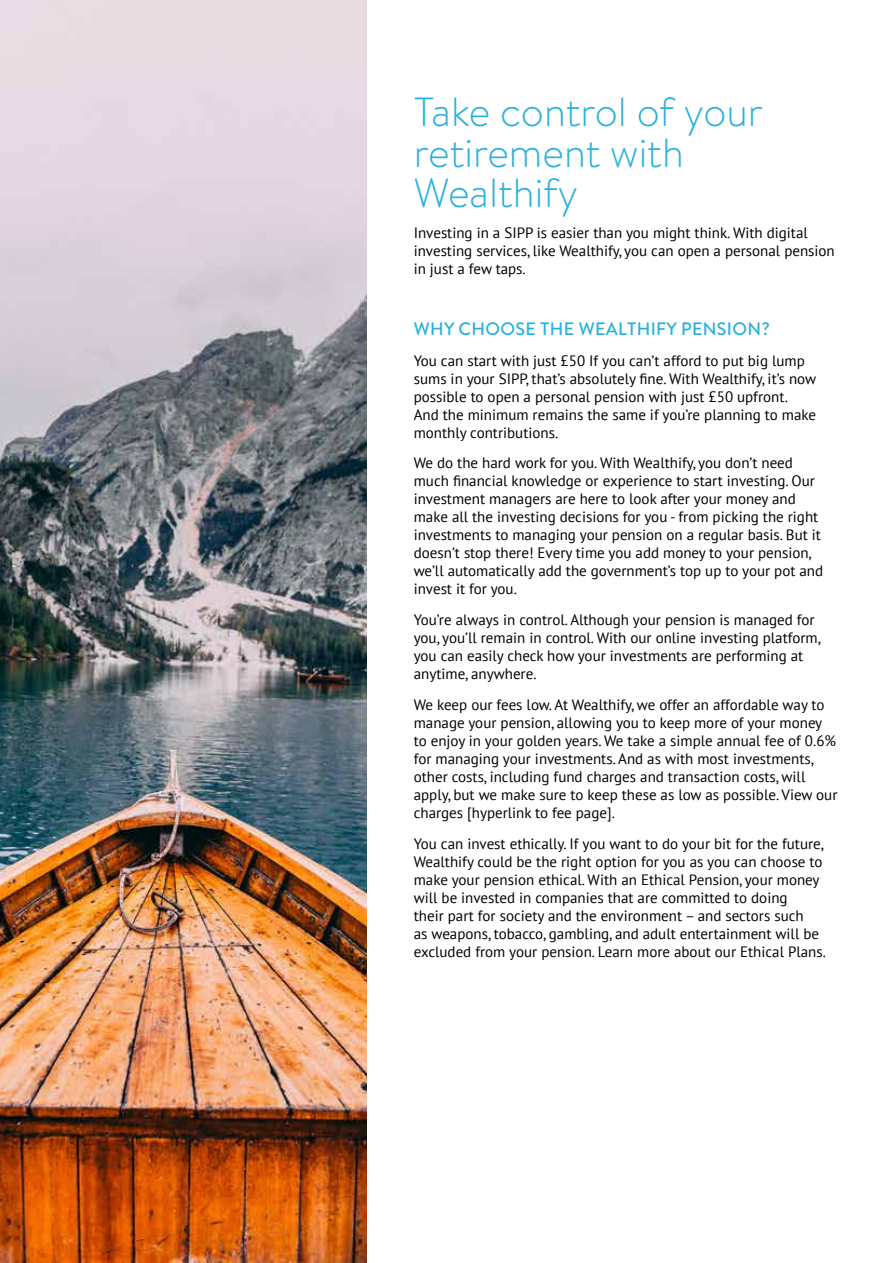
<style>
.page{position:relative;width:893px;height:1263px;background:#fff}
.page>*{position:absolute;margin:0;border:0;box-sizing:border-box;transform-origin:0 0}
.t1{font:300 40.65px/40.5px "Brandon Text";color:#28b1dc}
.t2{font:500 18px "Brandon Text";letter-spacing:.02em;color:#28b1dc}
.t3{font:15px/18px "PT Sans";color:#000}
</style>
<div class="page">
<img style="left:0;top:0;width:366px;height:1263px">
<h1 class="t1" style="left:414px;top:90px;width:351px">Take control of your retirement with<br>Wealthify</h1>
<p class="t3" style="left:414px;top:223px;width:423px">Investing in a SIPP is easier than you might think. With digital investing services, like Wealthify, you can open a personal pension in just a few taps.</p>
<p class="t2" style="left:414px;top:316px;width:358px">WHY CHOOSE THE WEALTHIFY PENSION?</p>
<p class="t3" style="left:414px;top:351px;width:404px">You can start with just £50 If you can’t afford to put big lump sums in your SIPP, that’s absolutely fine. With Wealthify, it’s now possible to open a personal pension with just £50 upfront.<br>And the minimum remains the same if you’re planning to make monthly contributions.</p>
<p class="t3" style="left:414px;top:454px;width:411px">We do the hard work for you. With Wealthify, you don’t need much financial knowledge or experience to start investing. Our investment managers are here to look after your money and make all the investing decisions for you - from picking the right investments to managing your pension on a regular basis. But it doesn’t stop there! Every time you add money to your pension, we’ll automatically add the government’s top up to your pot and invest it for you.</p>
<p class="t3" style="left:414px;top:610px;width:408px">You’re always in control. Although your pension is managed for you, you’ll remain in control. With our online investing platform, you can easily check how your investments are performing at anytime, anywhere.</p>
<p class="t3" style="left:414px;top:695px;width:425px">We keep our fees low. At Wealthify, we offer an affordable way to manage your pension, allowing you to keep more of your money to enjoy in your golden years. We take a simple annual fee of 0.6% for managing your investments. And as with most investments, other costs, including fund charges and transaction costs, will apply, but we make sure to keep these as low as possible. View our charges [hyperlink to fee page].</p>
<p class="t3" style="left:414px;top:834px;width:414px">You can invest ethically. If you want to do your bit for the future, Wealthify could be the right option for you as you can choose to make your pension ethical. With an Ethical Pension, your money will be invested in companies that are committed to doing<br>their part for society and the environment – and sectors such<br>as weapons, tobacco, gambling, and adult entertainment will be excluded from your pension. Learn more about our Ethical Plans.</p>
</div>
